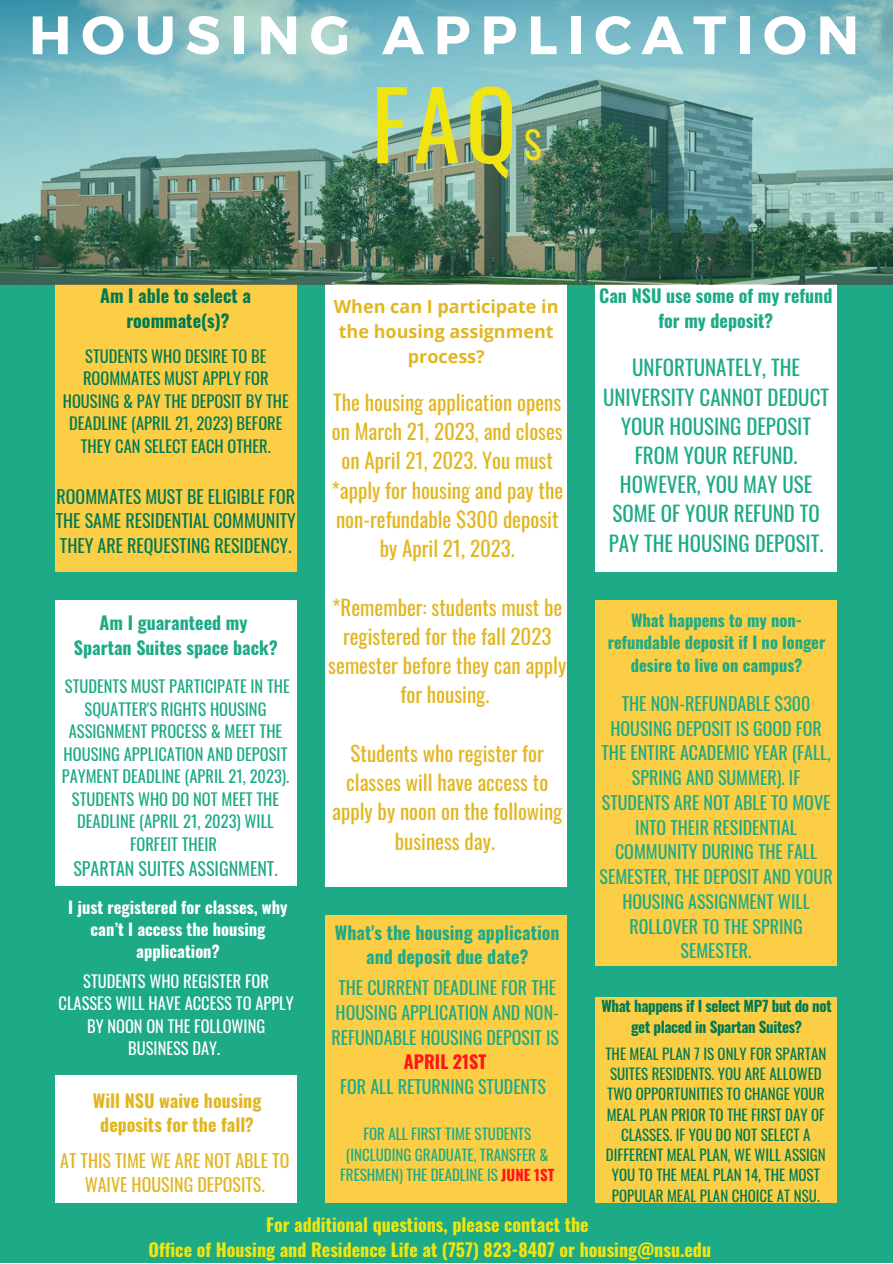
<style>
.page{position:relative;width:893px;height:1264px;background:#fff}
.page>*{position:absolute;margin:0;border:0;box-sizing:border-box;transform-origin:0 0}
.t1{font:94.05px "Oswald";color:#f1e510}
.t2{font:700 54px "Montserrat";letter-spacing:.185em;color:#fff}
.t3{font:37.2px "Oswald";color:#f1e510}
.t4{font:21px/29.2px "Oswald";color:#e2b621;text-align:center}
.t5{font:21px/29.2px "Oswald";color:#1daa86;text-align:center}
.t6{font:18px/24.8px "Oswald";color:#1daa86;text-align:center}
.t7{font:700 18px/24.5px "Oswald";color:#1daa86;text-align:center}
.t8{font:700 18px/24.8px "Oswald";color:#f1e510;text-align:center}
.t9{font:18px/24.8px "Oswald";color:#007a53;text-align:justify}
.t10{font:700 18px/24.8px "Open Sans";color:#e2b621;text-align:center}
.t11{font:18px/24.8px "Oswald";color:#e2b621;text-align:center}
.t12{font:700 18px/24.5px "Oswald";color:#e2b621;text-align:center}
.t13{font:700 18px/24.5px "Oswald";color:#007a53;text-align:center}
.t14{font:700 18px "Oswald";color:#ff1616}
.t15{font:16.5px/22.5px "Oswald";color:#1daa86;text-align:center}
.t16{font:16.5px/22.5px "Oswald";color:#007a53;text-align:center}
.t17{font:16.5px/22.5px "Oswald";color:#fff;text-align:center}
.t18{font:700 16.5px/22.5px "Oswald";color:#1daa86;text-align:center}
.t19{font:700 16.5px/22.5px "Oswald";color:#fff;text-align:center}
.t20{font:15px/20.2px "Oswald";color:#007a53;text-align:center}
.t21{font:15px/20.2px "Oswald";color:#1daa86;text-align:center}
.t22{font:700 15px/20.2px "Oswald";letter-spacing:-.025em;color:#007a53;text-align:center}
.s1{font-weight:700;color:#ff1616}
</style>
<div class="page">
<div style="left:0;top:0;width:892px;height:1262px;background:#1daa86"></div>
<div style="left:55px;top:284px;width:242px;height:288px;background:#fbce45"></div>
<div style="left:55px;top:600px;width:242px;height:603px;background:#fff"></div>
<div style="left:325px;top:284px;width:242px;height:603px;background:#fff"></div>
<div style="left:325px;top:915px;width:242px;height:288px;background:#fbce45"></div>
<div style="left:595px;top:284px;width:242px;height:288px;background:#fff"></div>
<div style="left:595px;top:600px;width:242px;height:603px;background:#fbce45"></div>
<img style="left:0;top:0;width:892px;height:284px">
<div style="left:579px;top:966px;width:273px;height:30px;background:#1daa86"></div>
<div style="left:34px;top:886px;width:278px;height:189px;background:#1daa86"></div>
<h2 class="t2" style="left:29px;top:0;width:831px">HOUSING APPLICATION</h2>
<h1 class="t1" style="left:371px;top:51px;width:147px">FAQ</h1>
<h3 class="t3" style="left:524px;top:116px;width:19px">S</h3>
<p class="t13" style="left:100px;top:282px;width:152px">Am I able to select a roommate(s)?</p>
<p class="t7" style="left:599px;top:282px;width:235px">Can NSU use some of my refund for my deposit?</p>
<p class="t10" style="left:334px;top:294px;width:226px">When can I participate in the housing assignment process?</p>
<p class="t4" style="left:331px;top:387px;width:233px">The housing application opens on March 21, 2023, and closes on April 21, 2023. You must *apply for housing and pay the non-refundable $300 deposit by April 21, 2023.</p>
<p class="t4" style="left:328px;top:591px;width:239px">*Remember: students must be registered for the fall 2023 semester before they can apply for housing.</p>
<p class="t4" style="left:332px;top:737px;width:232px">Students who register for classes will have access to apply by noon on the following business day.</p>
<p class="t16" style="left:63px;top:344px;width:227px">STUDENTS WHO DESIRE TO BE<br>ROOMMATES MUST APPLY FOR<br>HOUSING &amp; PAY THE DEPOSIT BY THE<br>DEADLINE (APRIL 21, 2023) BEFORE<br>THEY CAN SELECT EACH OTHER.</p>
<p class="t9" style="left:56px;top:483px;width:242px">ROOMMATES MUST BE ELIGIBLE FOR THE SAME RESIDENTIAL COMMUNITY THEY ARE REQUESTING RESIDENCY.</p>
<p class="t5" style="left:603px;top:352px;width:227px">UNFORTUNATELY, THE<br>UNIVERSITY CANNOT DEDUCT<br>YOUR HOUSING DEPOSIT<br>FROM YOUR REFUND.<br>HOWEVER, YOU MAY USE<br>SOME OF YOUR REFUND TO<br>PAY THE HOUSING DEPOSIT.</p>
<p class="t18" style="left:608px;top:608px;width:219px">What happens to my non&shy;refundable deposit if I no longer desire to live on campus?</p>
<p class="t7" style="left:74px;top:610px;width:205px">Am I guaranteed my<br>Spartan Suites space back?</p>
<p class="t15" style="left:62px;top:674px;width:229px">STUDENTS MUST PARTICIPATE IN THE<br>SQUATTER'S RIGHTS HOUSING<br>ASSIGNMENT PROCESS &amp; MEET THE<br>HOUSING APPLICATION AND DEPOSIT<br>PAYMENT DEADLINE (APRIL 21, 2023).<br>STUDENTS WHO DO NOT MEET THE<br>DEADLINE (APRIL 21, 2023) WILL<br>FORFEIT THEIR</p>
<p class="t6" style="left:73px;top:855px;width:206px">SPARTAN SUITES ASSIGNMENT.</p>
<p class="t6" style="left:599px;top:690px;width:235px">THE NON-REFUNDABLE $300<br>HOUSING DEPOSIT IS GOOD FOR<br>THE ENTIRE ACADEMIC YEAR (FALL,<br>SPRING AND SUMMER). IF<br>STUDENTS ARE NOT ABLE TO MOVE<br>INTO THEIR RESIDENTIAL<br>COMMUNITY DURING THE FALL<br>SEMESTER, THE DEPOSIT AND YOUR<br>HOUSING ASSIGNMENT WILL<br>ROLLOVER TO THE SPRING<br>SEMESTER.</p>
<p class="t19" style="left:68px;top:894px;width:221px">I just registered for classes, why can’t I access the housing application?</p>
<p class="t17" style="left:59px;top:968px;width:237px">STUDENTS WHO REGISTER FOR<br>CLASSES WILL HAVE ACCESS TO APPLY<br>BY NOON ON THE FOLLOWING<br>BUSINESS DAY.</p>
<p class="t7" style="left:335px;top:919px;width:226px">What's the housing application and deposit due date?</p>
<p class="t6" style="left:331px;top:974px;width:229px">THE CURRENT DEADLINE FOR THE<br>HOUSING APPLICATION AND NON-<br>REFUNDABLE HOUSING DEPOSIT IS</p>
<p class="t14" style="left:404px;top:1047px;width:84px">APRIL 21ST</p>
<p class="t6" style="left:340px;top:1073px;width:207px">FOR ALL RETURNING STUDENTS</p>
<p class="t21" style="left:340px;top:1123px;width:216px">FOR ALL FIRST TIME STUDENTS (INCLUDING GRADUATE, TRANSFER &amp;<br>FRESHMEN) THE DEADLINE IS <span class="s1">JUNE 1ST</span></p>
<p class="t22" style="left:601px;top:995px;width:232px">What happens if I select MP7 but do not get placed in Spartan Suites?</p>
<p class="t20" style="left:605px;top:1043px;width:222px">THE MEAL PLAN 7 IS ONLY FOR SPARTAN<br>SUITES RESIDENTS. YOU ARE ALLOWED<br>TWO OPPORTUNITIES TO CHANGE YOUR<br>MEAL PLAN PRIOR TO THE FIRST DAY OF<br>CLASSES. IF YOU DO NOT SELECT A<br>DIFFERENT MEAL PLAN, WE WILL ASSIGN<br>YOU TO THE MEAL PLAN 14, THE MOST<br>POPULAR MEAL PLAN CHOICE AT NSU.</p>
<p class="t12" style="left:93px;top:1087px;width:170px">Will NSU waive housing deposits for the fall?</p>
<p class="t11" style="left:60px;top:1146px;width:231px">AT THIS TIME WE ARE NOT ABLE TO<br>WAIVE HOUSING DEPOSITS.</p>
<p class="t8" style="left:148px;top:1211px;width:564px">For additional questions, please contact the<br>Office of Housing and Residence Life at (757) 823-8407 or housing@nsu.edu</p>
</div>
